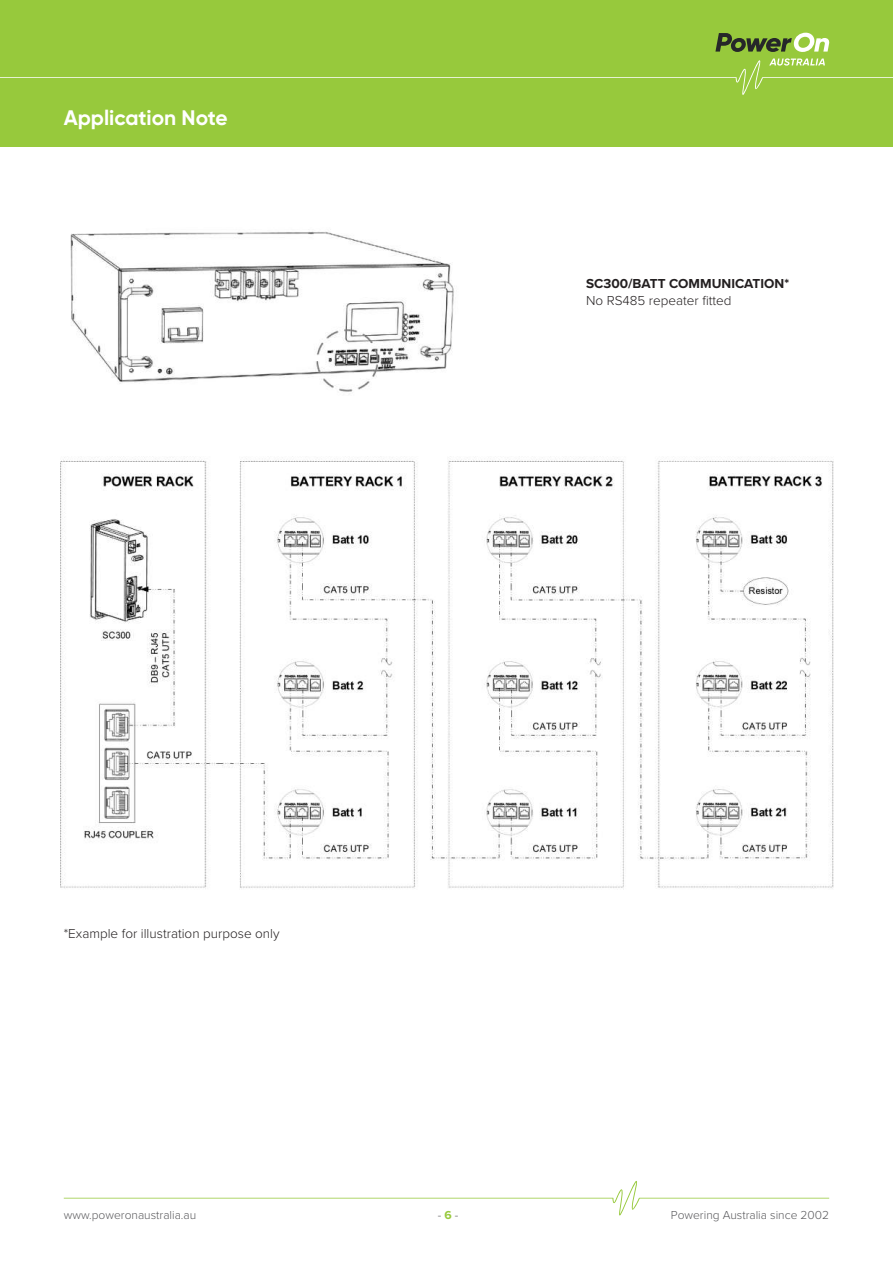
<style>
.page{position:relative;width:893px;height:1263px;background:#fff}
.page>*{position:absolute;margin:0;border:0;box-sizing:border-box;transform-origin:0 0}
.t1{font:700 21px "Gilroy";color:#fff}
.t2{font:300 13.5px "Proxima Nova";color:#231f20}
.t3{font:700 13.5px "Proxima Nova";color:#231f20}
.t4{font:300 12px "Proxima Nova";color:#59595c}
.s1{font-weight:700;color:#97c93c}
</style>
<div class="page">
<div style="left:0;top:0;width:893px;height:147px;background:#97c93c"></div>
<svg style="left:715px;top:33px;width:115px;height:19px"></svg>
<svg style="left:0;top:58px;width:893px;height:37px"></svg>
<svg style="left:64px;top:1181px;width:765px;height:34px"></svg>
<img style="left:60px;top:456px;width:774px;height:433px">
<img style="left:70px;top:231px;width:384px;height:161px">
<h1 class="t1" style="left:64px;top:105px;width:165px">Application Note</h1>
<p class="t2" style="left:64px;top:923px;width:217px">*Example for illustration purpose only</p>
<p class="t3" style="left:586px;top:274px;width:205px">SC300/BATT COMMUNICATION*</p>
<p class="t2" style="left:586px;top:290px;width:147px">No RS485 repeater fitted</p>
<p class="t4" style="left:64px;top:1206px;width:134px">www.poweronaustralia.au</p>
<p class="t4" style="left:438px;top:1206px;width:22px">- <span class="s1">6</span> -</p>
<p class="t4" style="left:671px;top:1206px;width:160px">Powering Australia since 2002</p>
</div>
